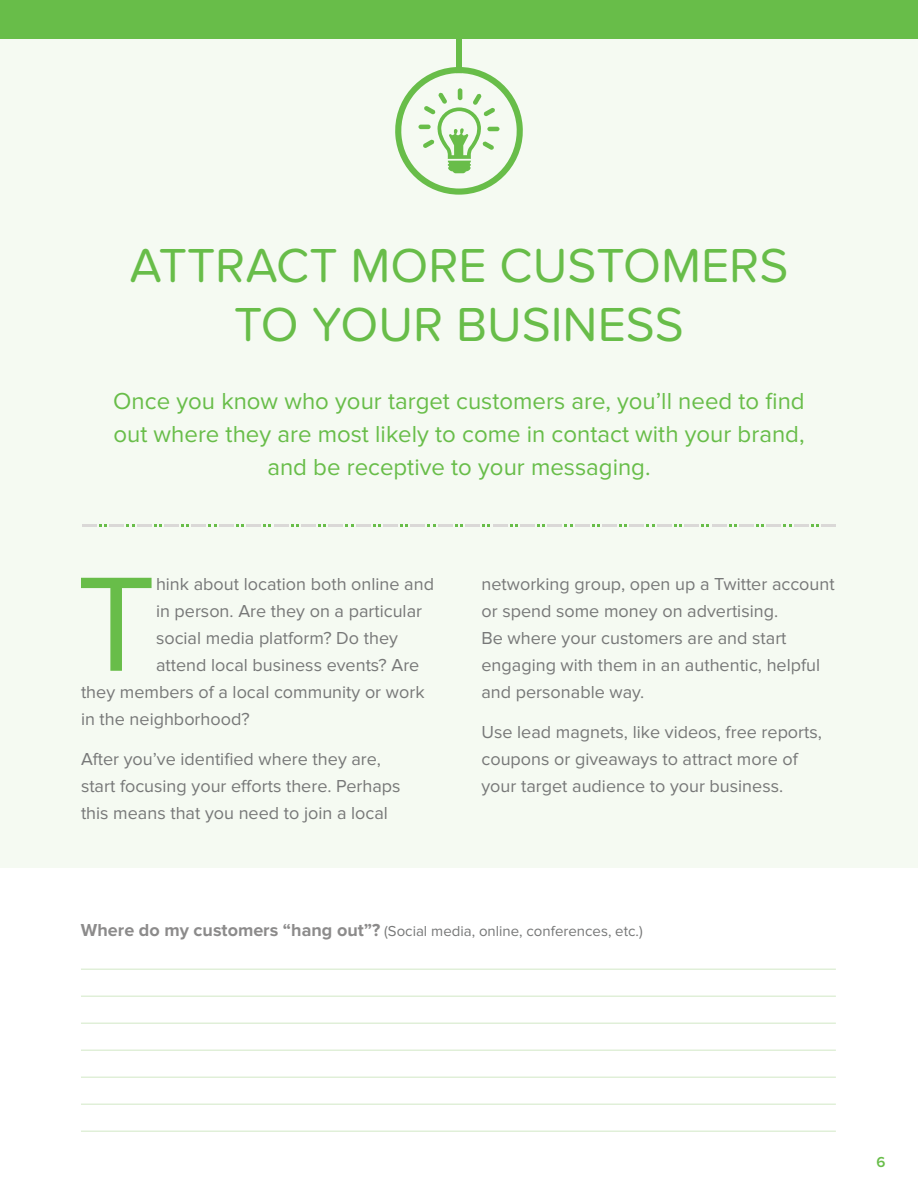
<style>
.page{position:relative;width:918px;height:1188px;background:#fff}
.page>*{position:absolute;margin:0;border:0;box-sizing:border-box;transform-origin:0 0}
.t1{font:139.5px "Proxima Nova";color:#68bd49}
.t2{font:49.5px/59.4px "Proxima Nova Soft";color:#68bd49;text-align:center}
.t3{font:24px/33px "Proxima Nova";color:#68bd49;text-align:center}
.t4{font:18px/27px "Proxima Nova";color:#777878}
.t5{font:15px "Proxima Nova";color:#777878}
.t6{font:600 15px "Proxima Nova";color:#68bd49}
.s1{font-weight:700;font-size:18px;color:#8c8b8b}
</style>
<div class="page">
<div style="left:0;top:36px;width:918px;height:832px;background:#f5faf2"></div>
<hr style="left:82px;top:524px;width:15px;height:3px;background:#dad8d7">
<hr style="left:109px;top:524px;width:15px;height:3px;background:#dad8d7">
<svg style="left:99px;top:524px;width:8px;height:3px"></svg>
<hr style="left:137px;top:524px;width:15px;height:3px;background:#dad8d7">
<svg style="left:126px;top:524px;width:9px;height:3px"></svg>
<hr style="left:164px;top:524px;width:15px;height:3px;background:#dad8d7">
<svg style="left:154px;top:524px;width:8px;height:3px"></svg>
<hr style="left:192px;top:524px;width:14px;height:3px;background:#dad8d7">
<svg style="left:181px;top:524px;width:8px;height:3px"></svg>
<hr style="left:219px;top:524px;width:15px;height:3px;background:#dad8d7">
<svg style="left:209px;top:524px;width:8px;height:3px"></svg>
<hr style="left:246px;top:524px;width:15px;height:3px;background:#dad8d7">
<svg style="left:236px;top:524px;width:8px;height:3px"></svg>
<hr style="left:274px;top:524px;width:14px;height:3px;background:#dad8d7">
<svg style="left:263px;top:524px;width:8px;height:3px"></svg>
<hr style="left:301px;top:524px;width:15px;height:3px;background:#dad8d7">
<svg style="left:291px;top:524px;width:8px;height:3px"></svg>
<hr style="left:328px;top:524px;width:15px;height:3px;background:#dad8d7">
<svg style="left:318px;top:524px;width:8px;height:3px"></svg>
<hr style="left:356px;top:524px;width:15px;height:3px;background:#dad8d7">
<svg style="left:345px;top:524px;width:9px;height:3px"></svg>
<hr style="left:383px;top:524px;width:15px;height:3px;background:#dad8d7">
<svg style="left:373px;top:524px;width:8px;height:3px"></svg>
<hr style="left:411px;top:524px;width:14px;height:3px;background:#dad8d7">
<svg style="left:400px;top:524px;width:8px;height:3px"></svg>
<hr style="left:438px;top:524px;width:15px;height:3px;background:#dad8d7">
<svg style="left:428px;top:524px;width:8px;height:3px"></svg>
<hr style="left:465px;top:524px;width:15px;height:3px;background:#dad8d7">
<svg style="left:455px;top:524px;width:8px;height:3px"></svg>
<hr style="left:493px;top:524px;width:14px;height:3px;background:#dad8d7">
<svg style="left:482px;top:524px;width:8px;height:3px"></svg>
<hr style="left:520px;top:524px;width:15px;height:3px;background:#dad8d7">
<svg style="left:510px;top:524px;width:8px;height:3px"></svg>
<hr style="left:547px;top:524px;width:15px;height:3px;background:#dad8d7">
<svg style="left:537px;top:524px;width:8px;height:3px"></svg>
<hr style="left:575px;top:524px;width:15px;height:3px;background:#dad8d7">
<svg style="left:564px;top:524px;width:9px;height:3px"></svg>
<hr style="left:602px;top:524px;width:15px;height:3px;background:#dad8d7">
<svg style="left:592px;top:524px;width:8px;height:3px"></svg>
<hr style="left:630px;top:524px;width:14px;height:3px;background:#dad8d7">
<svg style="left:619px;top:524px;width:8px;height:3px"></svg>
<hr style="left:657px;top:524px;width:15px;height:3px;background:#dad8d7">
<svg style="left:647px;top:524px;width:8px;height:3px"></svg>
<hr style="left:684px;top:524px;width:15px;height:3px;background:#dad8d7">
<svg style="left:674px;top:524px;width:8px;height:3px"></svg>
<hr style="left:712px;top:524px;width:14px;height:3px;background:#dad8d7">
<svg style="left:701px;top:524px;width:8px;height:3px"></svg>
<hr style="left:739px;top:524px;width:15px;height:3px;background:#dad8d7">
<svg style="left:729px;top:524px;width:8px;height:3px"></svg>
<hr style="left:766px;top:524px;width:15px;height:3px;background:#dad8d7">
<svg style="left:756px;top:524px;width:8px;height:3px"></svg>
<hr style="left:794px;top:524px;width:15px;height:3px;background:#dad8d7">
<svg style="left:783px;top:524px;width:9px;height:3px"></svg>
<hr style="left:821px;top:524px;width:15px;height:3px;background:#dad8d7">
<svg style="left:811px;top:524px;width:8px;height:3px"></svg>
<div style="left:456px;top:0;width:6px;height:73px;background:#68bd49"></div>
<div style="left:0;top:0;width:918px;height:38px;background:#68bd49"></div>
<hr style="left:81px;top:969px;width:755px;height:1px;background:#d7ebcc">
<hr style="left:81px;top:996px;width:755px;height:1px;background:#d7ebcc">
<hr style="left:81px;top:1023px;width:755px;height:1px;background:#d7ebcc">
<hr style="left:81px;top:1050px;width:755px;height:1px;background:#d7ebcc">
<hr style="left:81px;top:1077px;width:755px;height:1px;background:#d7ebcc">
<hr style="left:81px;top:1104px;width:755px;height:1px;background:#d7ebcc">
<hr style="left:81px;top:1131px;width:755px;height:1px;background:#d7ebcc">
<svg style="left:395px;top:67px;width:128px;height:128px"></svg>
<h2 class="t2" style="left:130px;top:236px;width:660px">ATTRACT MORE CUSTOMERS<br>TO YOUR BUSINESS</h2>
<h3 class="t3" style="left:113px;top:385px;width:693px">Once you know who your target customers are, you’ll need to find out where they are most likely to come in contact with your brand, and be receptive to your messaging.</h3>
<h1 class="t1" style="left:77px;top:544px;width:81px">T</h1>
<p class="t4" style="left:156px;top:571px;width:280px">hink about location both online and</p>
<p class="t4" style="left:156px;top:598px;width:268px">in person. Are they on a particular</p>
<p class="t4" style="left:156px;top:625px;width:244px">social media platform? Do they</p>
<p class="t4" style="left:156px;top:652px;width:265px">attend local business events? Are</p>
<p class="t4" style="left:81px;top:679px;width:345px">they members of a local community or work</p>
<p class="t4" style="left:81px;top:706px;width:170px">in the neighborhood?</p>
<p class="t4" style="left:81px;top:746px;width:321px">After you’ve identified where they are, start focusing your efforts there. Perhaps this means that you need to join a local</p>
<p class="t4" style="left:482px;top:571px;width:355px">networking group, open up a Twitter account or spend some money on advertising.<br>Be where your customers are and start engaging with them in an authentic, helpful and personable way.</p>
<p class="t4" style="left:482px;top:719px;width:342px">Use lead magnets, like videos, free reports, coupons or giveaways to attract more of your target audience to your business.</p>
<p class="t5" style="left:81px;top:922px;width:563px"><span class="s1">Where do my customers “hang out”?</span> (Social media, online, conferences, etc.)</p>
<p class="t6" style="left:876px;top:1154px;width:11px">6</p>
</div>
